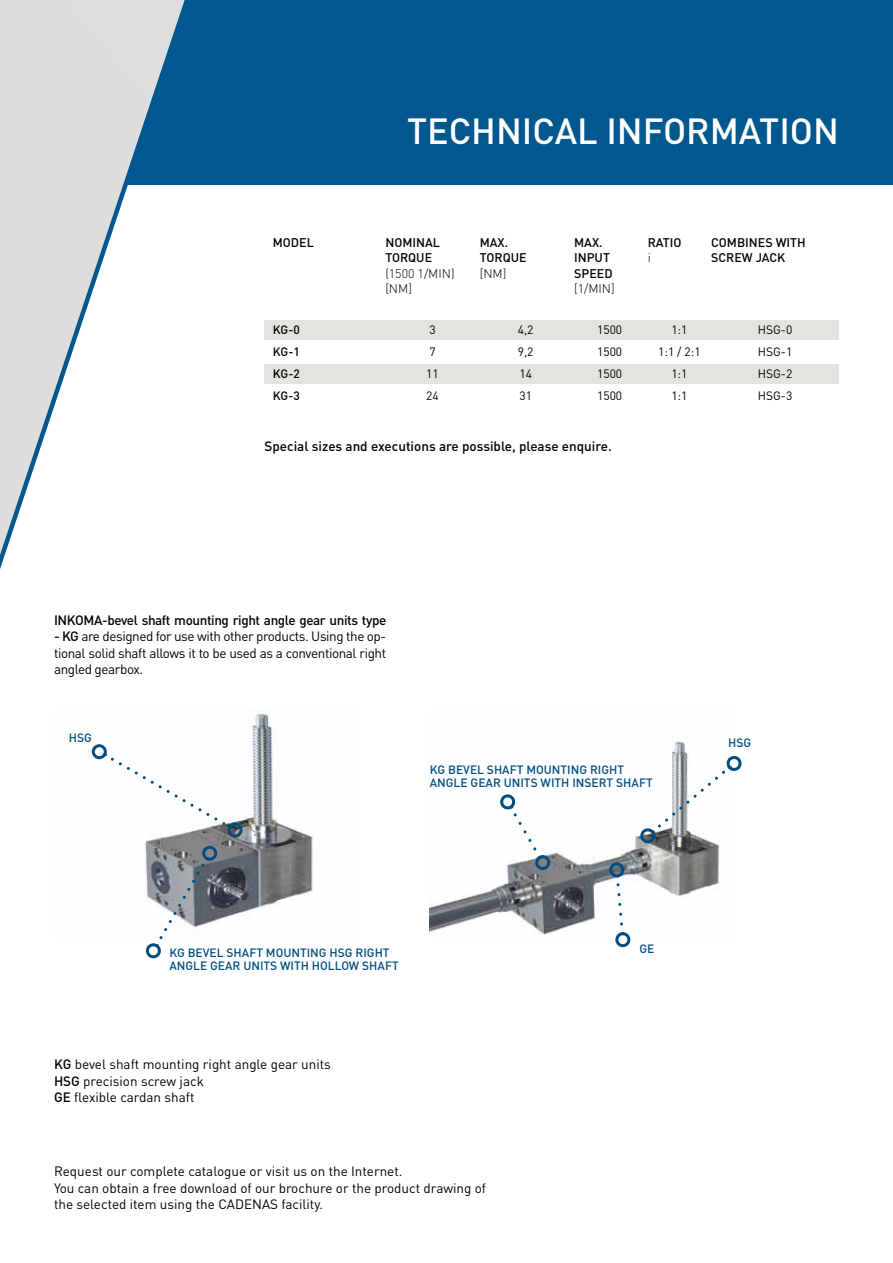
<style>
.page{position:relative;width:893px;height:1263px;background:#fff}
.page>*{position:absolute;margin:0;border:0;box-sizing:border-box;transform-origin:0 0}
.t1{font:500 35.85px "DIN";color:#fff}
.t2{font:13.5px/16.5px "DIN";color:#000}
.t3{font:500 13.5px "DIN";color:#000}
.t4{font:500 13.5px "DIN";letter-spacing:-.03em;color:#000}
.t5{font:500 12.45px/15.6px "DIN";color:#000}
.t6{font:300 12.45px/15.6px "DIN";color:#000}
.t7{font:500 12px "DIN";color:#004e80}
.t8{font:12px/22px "DIN";color:#000}
.t9{font:500 12px/22px "DIN";letter-spacing:-.01em;color:#000;text-align:justify}
.s1{font-weight:500}
</style>
<div class="page">
<div style="left:267px;top:0;width:626px;height:185px;background:#00588f"></div>
<svg style="left:0;top:0;width:267px;height:569px"></svg>
<div style="left:264px;top:365px;width:575px;height:19px;background:#e3e3e0"></div>
<div style="left:264px;top:320px;width:575px;height:19px;background:#e3e3e0"></div>
<img style="left:91px;top:710px;width:222px;height:210px">
<img style="left:430px;top:737px;width:293px;height:201px">
<svg style="left:498px;top:795px;width:55px;height:77px"></svg>
<svg style="left:104px;top:753px;width:127px;height:76px"></svg>
<div style="left:92px;top:744px;width:15px;height:15px;border:3px solid #004e80;border-radius:50%"></div>
<div style="left:227px;top:822px;width:15px;height:15px;border:3px solid #004e80;border-radius:50%"></div>
<svg style="left:142px;top:842px;width:77px;height:117px"></svg>
<svg style="left:614px;top:874px;width:11px;height:61px"></svg>
<div style="left:615px;top:932px;width:16px;height:15px;border:3px solid #004e80;border-radius:50%"></div>
<div style="left:609px;top:862px;width:15px;height:16px;border:3px solid #004e80;border-radius:50%"></div>
<svg style="left:637px;top:753px;width:105px;height:93px"></svg>
<h1 class="t1" style="left:407px;top:109px;width:433px">TECHNICAL INFORMATION</h1>
<p class="t5" style="left:273px;top:234px;width:43px">MODEL</p>
<p class="t5" style="left:385px;top:234px;width:56px">NOMINAL<br>TORQUE</p>
<p class="t6" style="left:385px;top:265px;width:71px">(1500 1/MIN) [NM]</p>
<p class="t8" style="left:426px;top:318px;width:14px">3<br>7<br>11<br>24</p>
<p class="t8" style="left:518px;top:318px;width:17px">4,2<br>9,2<br>14<br>31</p>
<p class="t8" style="left:597px;top:318px;width:27px;text-align:justify">1500<br>1500<br>1500<br>1500</p>
<p class="t8" style="left:658px;top:318px;width:44px;text-align:center">1:1<br>1:1 / 2:1<br>1:1<br>1:1</p>
<p class="t8" style="left:758px;top:318px;width:36px;text-align:justify">HSG-0<br>HSG-1<br>HSG-2<br>HSG-3</p>
<p class="t5" style="left:648px;top:234px;width:35px">RATIO</p>
<p class="t6" style="left:648px;top:250px;width:5px">i</p>
<p class="t5" style="left:711px;top:234px;width:96px">COMBINES WITH<br>SCREW JACK</p>
<p class="t5" style="left:480px;top:234px;width:48px">MAX.<br>TORQUE</p>
<p class="t6" style="left:480px;top:265px;width:28px">[NM]</p>
<p class="t5" style="left:574px;top:234px;width:40px">MAX.<br>INPUT<br>SPEED</p>
<p class="t6" style="left:574px;top:281px;width:42px">[1/MIN]</p>
<p class="t9" style="left:273px;top:318px;width:29px">KG-0<br>KG-1<br>KG-2<br>KG-3</p>
<p class="t3" style="left:264px;top:438px;width:349px">Special sizes and executions are possible, please enquire.</p>
<p class="t4" style="left:54px;top:611px;width:334px">INKOMA-bevel shaft mounting right angle gear units type</p>
<p class="t2" style="left:54px;top:628px;width:334px;text-align:justify"><span class="s1">- KG</span> are designed for use with other products. Using the op&shy;tional solid shaft allows it to be used as a conventional right angled gearbox.</p>
<p class="t7" style="left:69px;top:730px;width:25px">HSG</p>
<p class="t7" style="left:430px;top:762px;width:66px">KG bevel shaft</p>
<p class="t7" style="left:526px;top:762px;width:9px">mounting</p>
<p class="t7" style="left:590px;top:762px;width:8px">right</p>
<p class="t7" style="left:430px;top:775px;width:9px">angle</p>
<p class="t7" style="left:471px;top:775px;width:9px">gear</p>
<p class="t7" style="left:504px;top:775px;width:8px">units</p>
<p class="t7" style="left:541px;top:775px;width:8px">with</p>
<p class="t7" style="left:572px;top:775px;width:8px">insert</p>
<p class="t7" style="left:616px;top:775px;width:9px">shaft</p>
<p class="t7" style="left:169px;top:945px;width:66px">KG bevel shaft</p>
<p class="t7" style="left:266px;top:945px;width:9px">mounting</p>
<p class="t7" style="left:330px;top:945px;width:34px">HSG right</p>
<p class="t7" style="left:169px;top:958px;width:9px">angle</p>
<p class="t7" style="left:210px;top:958px;width:9px">gear</p>
<p class="t7" style="left:243px;top:958px;width:8px">units</p>
<p class="t7" style="left:280px;top:958px;width:8px">with</p>
<p class="t7" style="left:312px;top:958px;width:9px">hollow</p>
<p class="t7" style="left:362px;top:958px;width:9px">shaft</p>
<p class="t2" style="left:54px;top:1056px;width:278px"><span class="s1">KG</span> bevel shaft mounting right angle gear units<br><span class="s1">HSG</span> precision screw jack<br><span class="s1">GE</span> flexible cardan shaft</p>
<p class="t7" style="left:639px;top:941px;width:16px">GE</p>
<p class="t2" style="left:54px;top:1163px;width:434px">Request our complete catalogue or visit us on the Internet.<br>You can obtain a free download of our brochure or the product drawing of the selected item using the CADENAS facility.</p>
<p class="t7" style="left:728px;top:735px;width:25px">HSG</p>
</div>
